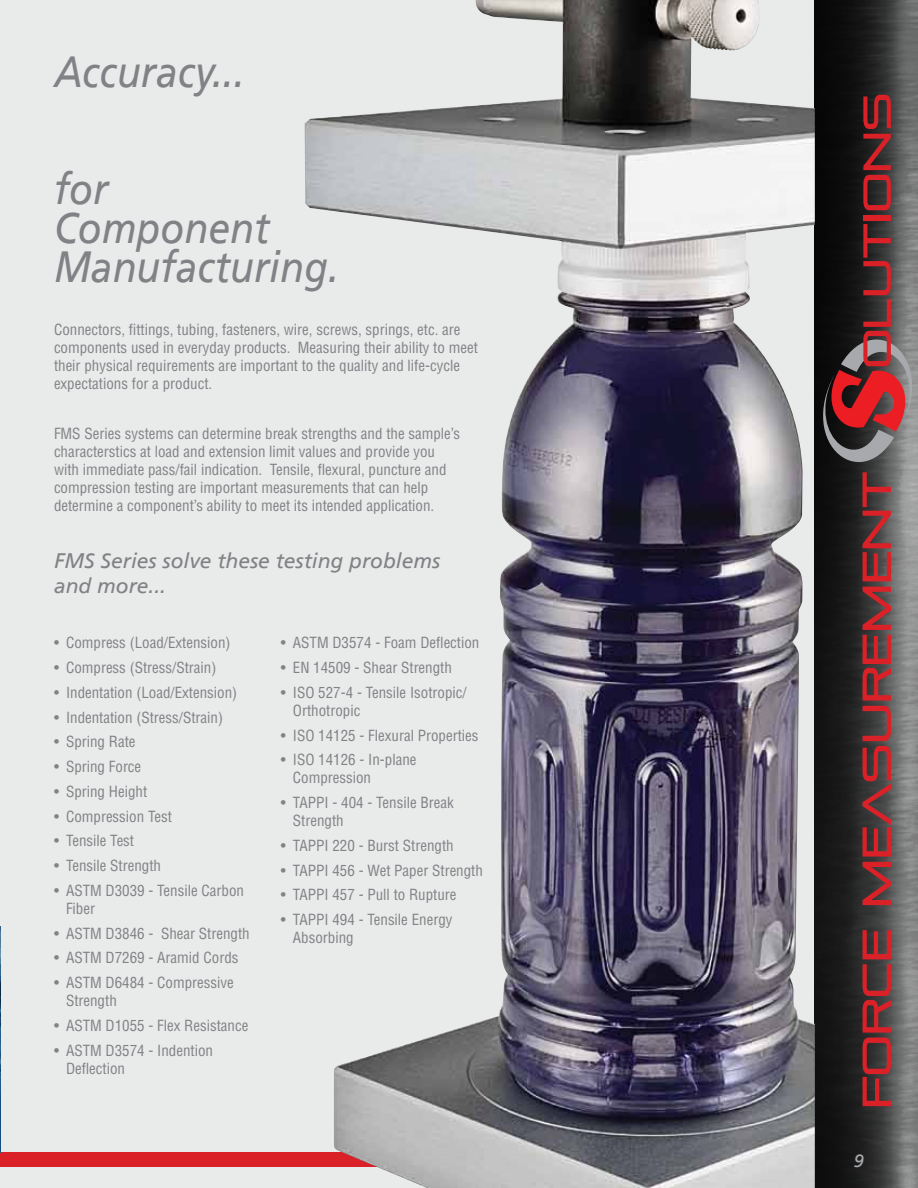
<style>
.page{position:relative;width:918px;height:1188px;background:#e9eaea}
.page>*{position:absolute;margin:0;border:0;box-sizing:border-box;transform-origin:0 0}
.t1{font:italic 500 43.5px/39px "AG Foreigner";color:#808285;scale:.9 1}
.t2{font:italic 500 21px/25.2px "AG Foreigner";color:#808285}
.t3{font:italic 500 18px "AG Foreigner";color:#a7a9ac}
.t4{font:condensed 15px/18px "Helvetica";color:#808285}
</style>
<div class="page">
<div style="left:0;top:1153px;width:918px;height:14px;background:#da2128"></div>
<img style="left:305px;top:0;width:613px;height:1188px">
<svg style="left:823px;top:224px;width:89px;height:238px;background:#613b3d"></svg>
<div style="left:863px;top:215px;width:28px;height:6px;background:#da2128"></div>
<svg style="left:863px;top:95px;width:28px;height:115px;background:#722629"></svg>
<svg style="left:863px;top:930px;width:28px;height:176px;background:#7c3033"></svg>
<svg style="left:863px;top:587px;width:28px;height:318px;background:#7e3437"></svg>
<svg style="left:863px;top:472px;width:28px;height:109px;background:#7d383b"></svg>
<img style="left:0;top:927px;width:1px;height:225px">
<h1 class="t1" style="left:54px;top:53px;width:213px">Accuracy...</h1>
<h1 class="t1" style="left:54px;top:170px;width:318px">for<br>Component<br>Manufacturing.</h1>
<p class="t4" style="left:54px;top:321px;width:425px">Connectors, fittings, tubing, fasteners, wire, screws, springs, etc. are components used in everyday products. Measuring their ability to meet their physical requirements are important to the quality and life-cycle expectations for a product.</p>
<p class="t4" style="left:54px;top:424px;width:408px">FMS Series systems can determine break strengths and the sample’s characterstics at load and extension limit values and provide you with immediate pass/fail indication. Tensile, flexural, puncture and compression testing are important measurements that can help determine a component’s ability to meet its intended application.</p>
<h2 class="t2" style="left:54px;top:548px;width:388px">FMS Series solve these testing problems and more...</h2>
<p class="t4" style="left:54px;top:634px;width:178px">• Compress (Load/Extension)</p>
<p class="t4" style="left:54px;top:659px;width:164px">• Compress (Stress/Strain)</p>
<p class="t4" style="left:54px;top:683px;width:185px">• Indentation (Load/Extension)</p>
<p class="t4" style="left:54px;top:708px;width:171px">• Indentation (Stress/Strain)</p>
<p class="t4" style="left:54px;top:733px;width:83px">• Spring Rate</p>
<p class="t4" style="left:54px;top:758px;width:89px">• Spring Force</p>
<p class="t4" style="left:54px;top:782px;width:95px">• Spring Height</p>
<p class="t4" style="left:54px;top:807px;width:119px">• Compression Test</p>
<p class="t4" style="left:54px;top:832px;width:82px">• Tensile Test</p>
<p class="t4" style="left:54px;top:857px;width:109px">• Tensile Strength</p>
<p class="t4" style="left:66px;top:881px;width:180px;text-indent:-12px">• ASTM D3039 - Tensile Carbon<br>Fiber</p>
<p class="t4" style="left:54px;top:924px;width:197px">• ASTM D3846 - Shear Strength</p>
<p class="t4" style="left:54px;top:949px;width:186px">• ASTM D7269 - Aramid Cords</p>
<p class="t4" style="left:66px;top:974px;width:169px;text-indent:-12px">• ASTM D6484 - Compressive<br>Strength</p>
<p class="t4" style="left:54px;top:1016px;width:196px">• ASTM D1055 - Flex Resistance</p>
<p class="t4" style="left:66px;top:1041px;width:149px;text-indent:-12px">• ASTM D3574 - Indention<br>Deflection</p>
<p class="t4" style="left:281px;top:634px;width:200px">• ASTM D3574 - Foam Deflection</p>
<p class="t4" style="left:281px;top:659px;width:173px">• EN 14509 - Shear Strength</p>
<p class="t4" style="left:293px;top:683px;width:175px;text-indent:-12px">• ISO 527-4 - Tensile Isotropic/<br>Orthotropic</p>
<p class="t4" style="left:281px;top:726px;width:199px">• ISO 14125 - Flexural Properties</p>
<p class="t4" style="left:293px;top:751px;width:125px;text-indent:-12px">• ISO 14126 - In-plane<br>Compression</p>
<p class="t4" style="left:293px;top:794px;width:162px;text-indent:-12px">• TAPPI - 404 - Tensile Break<br>Strength</p>
<p class="t4" style="left:281px;top:836px;width:174px">• TAPPI 220 - Burst Strength</p>
<p class="t4" style="left:281px;top:861px;width:204px">• TAPPI 456 - Wet Paper Strength</p>
<p class="t4" style="left:281px;top:886px;width:177px">• TAPPI 457 - Pull to Rupture</p>
<p class="t4" style="left:293px;top:911px;width:161px;text-indent:-12px">• TAPPI 494 - Tensile Energy<br>Absorbing</p>
<p class="t3" style="left:854px;top:1150px;width:12px">9</p>
</div>
